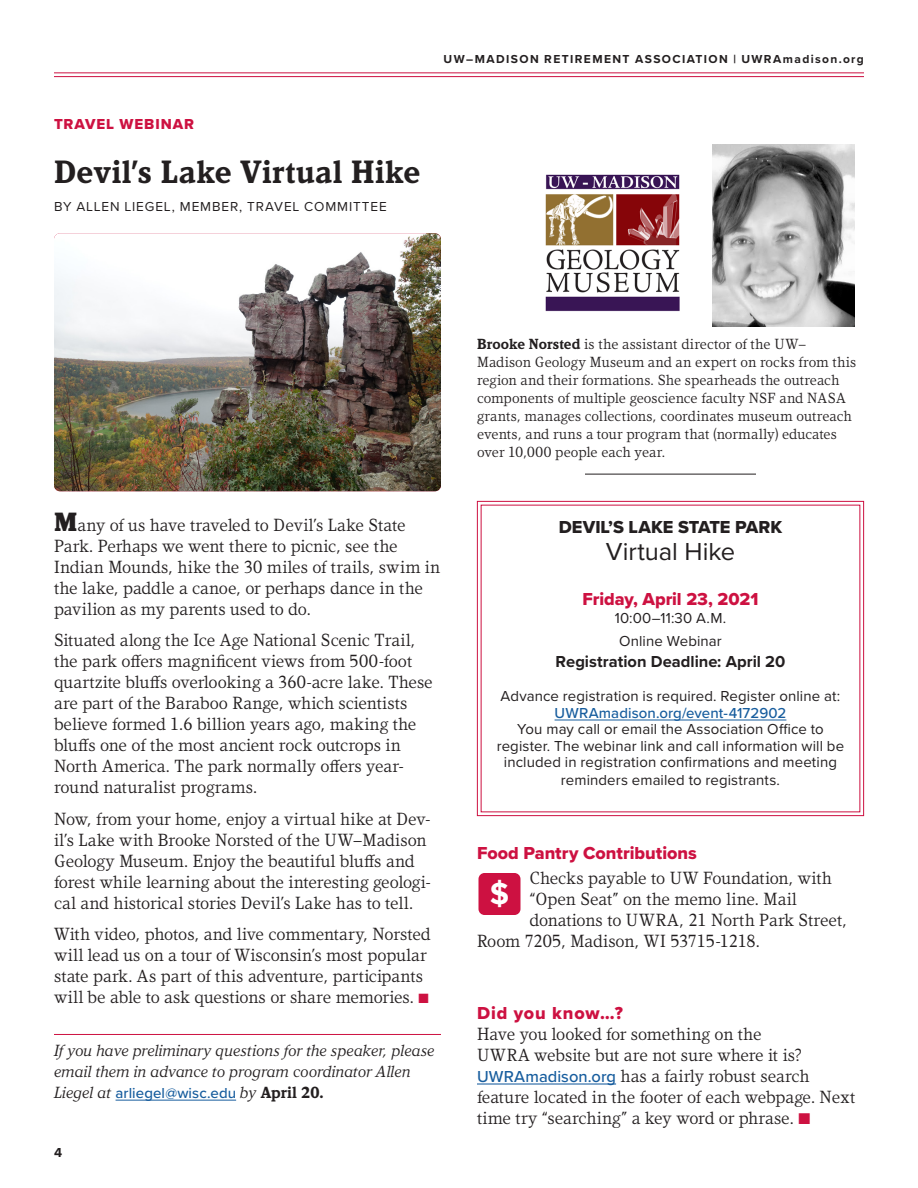
<style>
.page{position:relative;width:918px;height:1188px;background:#fff}
.page>*{position:absolute;margin:0;border:0;box-sizing:border-box;transform-origin:0 0}
.KICKER-ProximaBlk-Re{font:700 33px "Kandal";letter-spacing:.015em;color:#231f20}
.t1{font:700 31.5px "Proxima Nova";color:#fff}
.t2{font:25.5px "Proxima Nova";letter-spacing:-.005em;color:#231f20}
.TEXTPLUS-Kandal-Book{font:18px/21px "Kandal";color:#231f20}
.KICKER-ProximaBlk-Re-2{font:18px/21px "Kandal";letter-spacing:-.005em;color:#231f20}
.KICKER-ProximaBlk-Re-3{font:18px "Proxima Nova Extrabld";color:#cd1141}
.t3{font:18px "Proxima Nova Extrabld";color:#231f20}
.KICKER-ProximaBlk-Re-4{font:18px "Proxima Nova Extrabld";letter-spacing:.05em;color:#cd1141}
.FOLLOW-KandalBookIta{font:italic 16.5px/21px "Kandal";color:#231f20}
.TEXT-KandalBook-12-1{font:700 16.5px "Proxima Nova";color:#231f20}
.CAPTION-KandalBold-1{font:15px/18px "Kandal";letter-spacing:.005em;color:#231f20}
.t4{font:15px/16.5px "Proxima Nova";letter-spacing:.005em;color:#231f20;text-align:center}
.FOLLOW-KandalBookIta-2{font:500 15px "Proxima Nova";letter-spacing:.005em;color:#175d9e}
.hyperlink_style{font:500 15px "Proxima Nova";letter-spacing:.005em;color:#175d9e}
.KICKER-ProximaBlk-Re-5{font:15px "Proxima Nova Extrabld";letter-spacing:.06em;color:#cd1141}
.HED3-KandalBold-18-1{font:13.5px "Proxima Nova";letter-spacing:.065em;color:#231f20}
.t5{font:700 13.5px "Proxima Nova";color:#231f20}
.t6{font:700 12px "Proxima Nova";letter-spacing:.115em;color:#231f20}
.s1{font-weight:700}
.s2{font-weight:900;font-size:27px}
.s3{color:#cd1141}
.s4{font-family:"Kandal";font-weight:400;font-style:italic;font-size:16.5px;color:#231f20}
.s5{font-family:"Kandal";font-weight:700;font-size:16.5px;color:#231f20}
.s6{font-family:"Proxima Nova";font-weight:500;font-size:16.5px;color:#175d9e}
</style>
<div class="page">
<hr style="left:54px;top:72px;width:810px;height:1px;background:#cd1141">
<hr style="left:54px;top:76px;width:810px;height:1px;background:#cd1141">
<svg style="left:477px;top:501px;width:387px;height:315px"></svg>
<hr style="left:54px;top:1034px;width:387px;height:1px;background:#cd1141">
<hr style="left:116px;top:1100px;width:120px;height:1px;background:#175d9e">
<hr style="left:585px;top:474px;width:171px;height:1px;background:#231f20">
<img style="left:54px;top:233px;width:387px;height:258px">
<img style="left:545px;top:174px;width:135px;height:138px">
<div style="left:478px;top:873px;width:42px;height:42px;background:#cd1141;border-radius:6px"></div>
<img style="left:712px;top:144px;width:143px;height:182px">
<hr style="left:477px;top:1083px;width:139px;height:2px;background:#175d9e">
<p class="KICKER-ProximaBlk-Re-5" style="left:54px;top:113px;width:142px">TRAVEL WEBINAR</p>
<p class="KICKER-ProximaBlk-Re" style="left:54px;top:153px;width:368px">Devil’s Lake Virtual Hike</p>
<p class="HED3-KandalBold-18-1" style="left:54px;top:197px;width:334px">BY ALLEN LIEGEL, MEMBER, TRAVEL COMMITTEE</p>
<p class="t6" style="left:444px;top:51px;width:422px">UW–MADISON RETIREMENT ASSOCIATION | UWRAmadison.org</p>
<p class="CAPTION-KandalBold-1" style="left:477px;top:335px;width:381px"><span class="s1">Brooke Norsted</span> is the assistant director of the UW– Madison Geology Museum and an expert on rocks from this region and their formations. She spearheads the outreach components of multiple geoscience faculty NSF and NASA grants, manages collections, coordinates museum outreach events, and runs a tour program that (normally) educates over 10,000 people each year.</p>
<p class="TEXTPLUS-Kandal-Book" style="left:54px;top:514px;width:388px"><span class="s2">M</span>any of us have traveled to Devil’s Lake State Park. Perhaps we went there to picnic, see the Indian Mounds, hike the 30 miles of trails, swim in the lake, paddle a canoe, or perhaps dance in the pavilion as my parents used to do.</p>
<p class="TEXTPLUS-Kandal-Book" style="left:54px;top:630px;width:380px">Situated along the Ice Age National Scenic Trail, the park offers magnificent views from 500-foot quartzite bluffs overlooking a 360-acre lake. These are part of the Baraboo Range, which scientists believe formed 1.6 billion years ago, making the bluffs one of the most ancient rock outcrops in North America. The park normally offers year&shy;round naturalist programs.</p>
<p class="TEXTPLUS-Kandal-Book" style="left:54px;top:808px;width:378px">Now, from your home, enjoy a virtual hike at Dev&shy;il’s Lake with Brooke Norsted of the UW–Madison Geology Museum. Enjoy the beautiful bluffs and forest while learning about the interesting geologi&shy;cal and historical stories Devil’s Lake has to tell.</p>
<p class="TEXTPLUS-Kandal-Book" style="left:54px;top:924px;width:378px">With video, photos, and live commentary, Norsted will lead us on a tour of Wisconsin’s most popular state park. As part of this adventure, participants will be able to ask questions or share memories. <span class="s3">■</span></p>
<p class="FOLLOW-KandalBookIta" style="left:54px;top:1040px;width:382px">If you have preliminary questions for the speaker, please email them in advance to program coordinator Allen</p>
<p class="FOLLOW-KandalBookIta-2" style="left:54px;top:1082px;width:271px"><span class="s4">Liegel at</span> arliegel@wisc.edu <span class="s4">by</span> <span class="s5">April 20.</span></p>
<p class="t5" style="left:54px;top:1142px;width:10px">4</p>
<p class="t3" style="left:559px;top:514px;width:225px">DEVIL’S LAKE STATE PARK</p>
<p class="t2" style="left:606px;top:533px;width:131px">Virtual Hike</p>
<p class="KICKER-ProximaBlk-Re-3" style="left:583px;top:586px;width:177px">Friday, April 23, 2021</p>
<p class="t4" style="left:615px;top:609px;width:113px">10:00–11:30 A.M.</p>
<p class="t4" style="left:619px;top:632px;width:104px">Online Webinar</p>
<p class="TEXT-KandalBook-12-1" style="left:556px;top:649px;width:231px">Registration Deadline: April 20</p>
<p class="t4" style="left:501px;top:687px;width:341px">Advance registration is required. Register online at:</p>
<p class="hyperlink_style" style="left:555px;top:702px;width:233px">UWRAmadison.org/event-4172902</p>
<p class="t4" style="left:497px;top:720px;width:349px">You may call or email the Association Office to register. The webinar link and call information will be included in registration confirmations and meeting</p>
<p class="t4" style="left:561px;top:771px;width:221px">reminders emailed to registrants.</p>
<p class="KICKER-ProximaBlk-Re-3" style="left:477px;top:839px;width:221px">Food Pantry Contributions</p>
<p class="TEXTPLUS-Kandal-Book" style="left:530px;top:868px;width:304px">Checks payable to UW Foundation, with</p>
<p class="TEXTPLUS-Kandal-Book" style="left:530px;top:889px;width:269px">“Open Seat” on the memo line. Mail</p>
<p class="TEXTPLUS-Kandal-Book" style="left:530px;top:910px;width:319px">donations to UWRA, 21 North Park Street,</p>
<p class="TEXTPLUS-Kandal-Book" style="left:477px;top:931px;width:284px">Room 7205, Madison, WI 53715-1218.</p>
<p class="t1" style="left:490px;top:870px;width:21px">$</p>
<p class="KICKER-ProximaBlk-Re-4" style="left:477px;top:999px;width:148px">Did you know…?</p>
<p class="KICKER-ProximaBlk-Re-2" style="left:477px;top:1023px;width:380px">Have you looked for something on the<br>UWRA website but are not sure where it is?<br><span class="s6">UWRAmadison.org</span> has a fairly robust search feature located in the footer of each webpage. Next time try “searching” a key word or phrase. <span class="s3">■</span></p>
</div>
